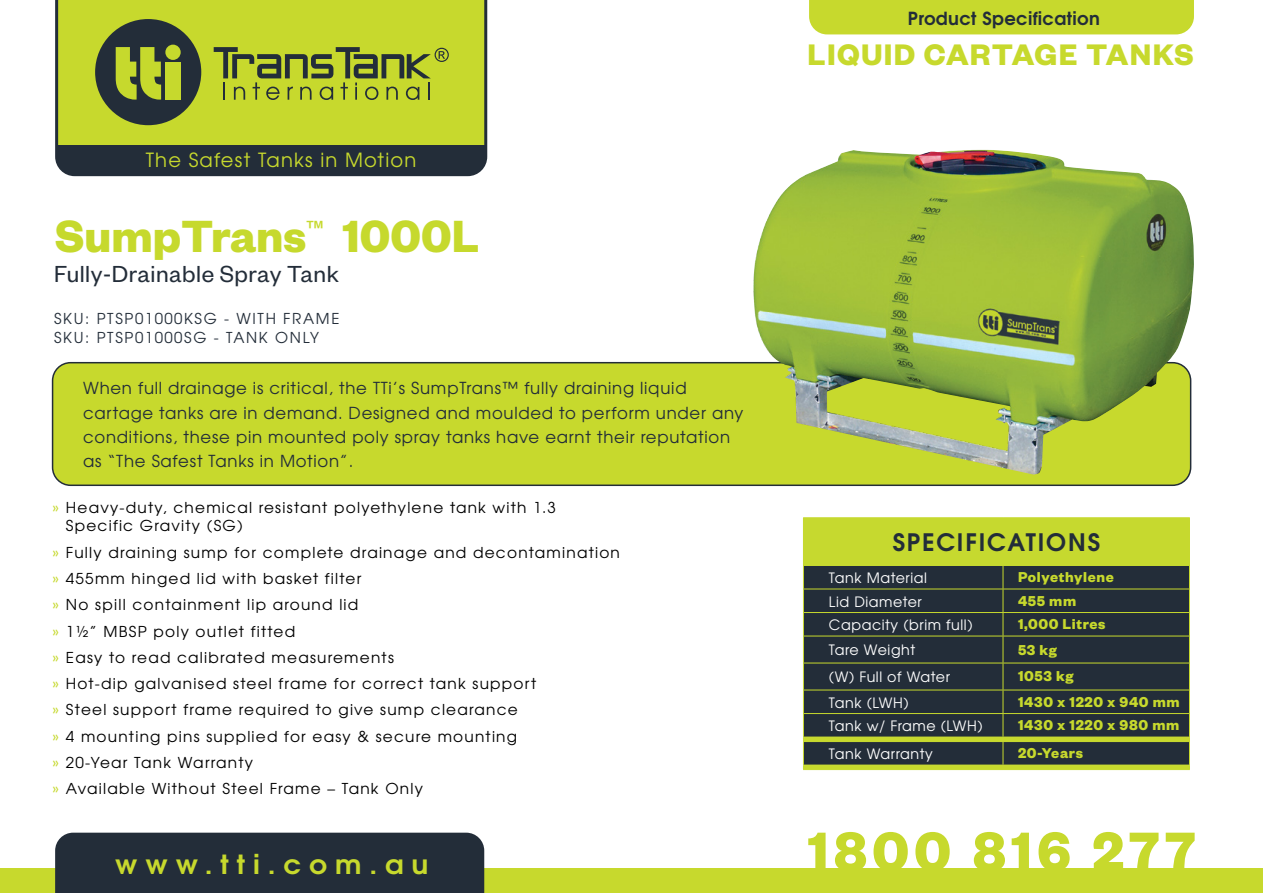
<style>
.page{position:relative;width:1263px;height:893px;background:#fff}
.page>*{position:absolute;margin:0;border:0;box-sizing:border-box;transform-origin:0 0}
.t1{font:700 60px "Founders Grotesk";letter-spacing:.08em;color:#c7d92d}
.t2{font:700 49.5px "Founders Grotesk";color:#c6d92d}
.t3{font:700 32.55px "Founders Grotesk";letter-spacing:.04em;color:#c7d92d}
.t4{font:700 26.25px "Te X Gyre Adventor";letter-spacing:.28em;color:#c7d92d;scale:1.07 1}
.t5{font:25.5px "Founders Grotesk";letter-spacing:.02em;color:#232d39}
.t6{font:700 24px "Te X Gyre Adventor";letter-spacing:.075em;color:#232d39}
.t7{font:19.5px "Te X Gyre Adventor";letter-spacing:.06em;color:#c7d92d}
.t8{font:700 18px "Te X Gyre Adventor";letter-spacing:.02em;color:#232d39}
.t9{font:16.5px/24px "Te X Gyre Adventor";letter-spacing:.045em;color:#232d39}
.t10{font:700 15.75px "Founders Grotesk";letter-spacing:.04em;color:#c7d92d}
.t11{font:15px/26.2px "Te X Gyre Adventor";letter-spacing:.08em;color:#000}
.t12{font:15px "Te X Gyre Adventor";letter-spacing:.115em;color:#232d39}
.t13{font:14.25px "Te X Gyre Adventor";letter-spacing:.04em;color:#fff}
.s1{color:#c6d92f}
</style>
<div class="page">
<div style="left:0;top:869px;width:1263px;height:24px;background:#c7d92d"></div>
<div style="left:55px;top:833px;width:429px;height:60px;background:#232d39"></div>
<svg style="left:55px;top:0;width:432px;height:176px;background:#93a231"></svg>
<div style="left:809px;top:0;width:385px;height:34px;background:#c7d92d"></div>
<div style="left:53px;top:363px;width:1138px;height:122px;background:#c7d92d;border-radius:18px"></div>
<div style="left:52px;top:362px;width:1139px;height:124px;border:2px solid #232d39;border-radius:18px"></div>
<img style="left:753px;top:150px;width:441px;height:325px">
<div style="left:803px;top:518px;width:386px;height:47px;background:#c6d92f"></div>
<hr style="left:803px;top:517px;width:200px;height:1px;background:#c6d92f">
<hr style="left:1003px;top:517px;width:187px;height:1px;background:#c6d92f">
<hr style="left:803px;top:565px;width:200px;height:1px;background:#c6d92f">
<hr style="left:1003px;top:565px;width:187px;height:1px;background:#c6d92f">
<hr style="left:1189px;top:518px;width:1px;height:47px;background:#c6d92f">
<svg style="left:803px;top:566px;width:387px;height:203px;background:#303b38"></svg>
<hr style="left:803px;top:769px;width:200px;height:1px;background:#c7d92d">
<hr style="left:1003px;top:769px;width:187px;height:1px;background:#c7d92d">
<h3 class="t7" style="left:146px;top:145px;width:272px">The Safest Tanks in Motion</h3>
<h2 class="t2" style="left:55px;top:204px;width:426px">SumpTrans<sup>™</sup> 1000L</h2>
<h3 class="t5" style="left:54px;top:258px;width:286px">Fully-Drainable Spray Tank</h3>
<p class="t12" style="left:54px;top:306px;width:287px">SKU: PTSP01000KSG - WITH FRAME</p>
<p class="t12" style="left:54px;top:325px;width:266px">SKU: PTSP01000SG - TANK ONLY</p>
<p class="t9" style="left:83px;top:375px;width:662px">When full drainage is critical, the TTi’s SumpTrans™ fully draining liquid cartage tanks are in demand. Designed and moulded to perform under any conditions, these pin mounted poly spray tanks have earnt their reputation as “The Safest Tanks in Motion”.</p>
<p class="t11" style="left:66px;top:497px;width:492px;line-height:18.8px;text-indent:-13px"><span class="s1">»</span> Heavy-duty, chemical resistant polyethylene tank with 1.3<br>Specific Gravity (SG)</p>
<p class="t11" style="left:52px;top:538px;width:569px"><span class="s1">»</span> Fully draining sump for complete drainage and decontamination <span class="s1">»</span> 455mm hinged lid with basket filter<br><span class="s1">»</span> No spill containment lip around lid<br><span class="s1">»</span> 1½” MBSP poly outlet fitted<br><span class="s1">»</span> Easy to read calibrated measurements<br><span class="s1">»</span> Hot-dip galvanised steel frame for correct tank support<br><span class="s1">»</span> Steel support frame required to give sump clearance<br><span class="s1">»</span> 4 mounting pins supplied for easy &amp; secure mounting<br><span class="s1">»</span> 20-Year Tank Warranty<br><span class="s1">»</span> Available Without Steel Frame – Tank Only</p>
<h3 class="t4" style="left:115px;top:841px;width:294px">www.tti.com.au</h3>
<p class="t8" style="left:908px;top:2px;width:193px">Product Specification</p>
<h3 class="t3" style="left:808px;top:34px;width:388px">LIQUID CARTAGE TANKS</h3>
<h3 class="t6" style="left:893px;top:522px;width:209px">SPECIFICATIONS</h3>
<p class="t13" style="left:829px;top:566px;width:100px">Tank Material</p>
<p class="t10" style="left:1018px;top:567px;width:97px">Polyethylene</p>
<p class="t13" style="left:829px;top:590px;width:94px">Lid Diameter</p>
<p class="t10" style="left:1018px;top:591px;width:60px">455 mm</p>
<p class="t13" style="left:829px;top:613px;width:145px">Capacity (brim full)</p>
<p class="t10" style="left:1018px;top:614px;width:89px">1,000 Litres</p>
<p class="t13" style="left:829px;top:639px;width:88px">Tare Weight</p>
<p class="t10" style="left:1018px;top:639px;width:40px">53 kg</p>
<p class="t13" style="left:829px;top:666px;width:123px">(W) Full of Water</p>
<p class="t10" style="left:1018px;top:666px;width:57px">1053 kg</p>
<p class="t13" style="left:829px;top:691px;width:81px">Tank (LWH)</p>
<p class="t10" style="left:1018px;top:692px;width:163px">1430 x 1220 x 940 mm</p>
<p class="t13" style="left:829px;top:714px;width:155px">Tank w/ Frame (LWH)</p>
<p class="t10" style="left:1018px;top:715px;width:163px">1430 x 1220 x 980 mm</p>
<p class="t13" style="left:829px;top:743px;width:105px">Tank Warranty</p>
<p class="t10" style="left:1018px;top:743px;width:67px">20-Years</p>
<h1 class="t1" style="left:808px;top:813px;width:389px">1800 816 277</h1>
</div>
